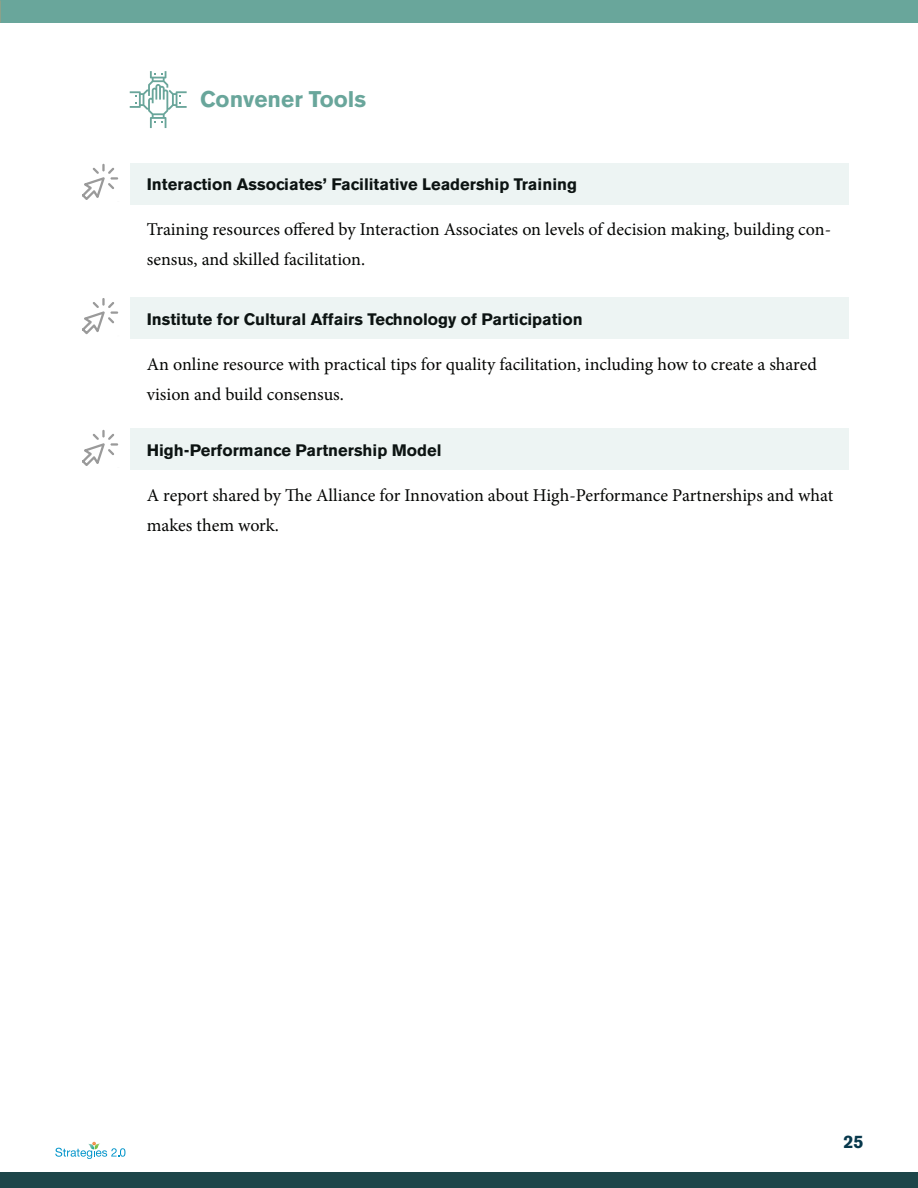
<style>
.page{position:relative;width:918px;height:1188px;background:#fff}
.page>*{position:absolute;margin:0;border:0;box-sizing:border-box;transform-origin:0 0}
.t1{font:700 22.5px "Akzidenz Grotesk BE";color:#69a69b}
.t2{font:18px/30px "Minion Pro";color:#040503}
.t3{font:700 18px "Akzidenz Grotesk BE";color:#07384c}
.t4{font:700 16.5px "Akzidenz Grotesk BE";color:#000}
</style>
<div class="page">
<div style="left:0;top:0;width:918px;height:22px;background:#69a69b"></div>
<div style="left:0;top:1173px;width:918px;height:15px;background:#1d4549"></div>
<svg style="left:130px;top:71px;width:57px;height:57px"></svg>
<div style="left:131px;top:164px;width:718px;height:41px;background:#edf4f3"></div>
<div style="left:131px;top:297px;width:718px;height:42px;background:#edf4f3"></div>
<div style="left:131px;top:428px;width:718px;height:42px;background:#edf4f3"></div>
<svg style="left:55px;top:1142px;width:70px;height:17px"></svg>
<svg style="left:82px;top:164px;width:36px;height:36px"></svg>
<svg style="left:82px;top:298px;width:36px;height:36px"></svg>
<svg style="left:82px;top:430px;width:36px;height:36px"></svg>
<h3 class="t1" style="left:200px;top:86px;width:167px">Convener Tools</h3>
<h3 class="t4" style="left:147px;top:175px;width:432px">Interaction Associates’ Facilitative Leadership Training</h3>
<p class="t2" style="left:147px;top:214px;width:686px">Training resources offered by Interaction Associates on levels of decision making, building con&shy;sensus, and skilled facilitation.</p>
<h3 class="t4" style="left:147px;top:310px;width:437px">Institute for Cultural Affairs Technology of Participation</h3>
<p class="t2" style="left:147px;top:349px;width:672px">An online resource with practical tips for quality facilitation, including how to create a shared vision and build consensus.</p>
<h3 class="t4" style="left:147px;top:440px;width:296px">High-Performance Partnership Model</h3>
<p class="t2" style="left:147px;top:480px;width:688px">A report shared by The Alliance for Innovation about High-Performance Partnerships and what makes them work.</p>
<p class="t3" style="left:844px;top:1131px;width:22px">25</p>
</div>
